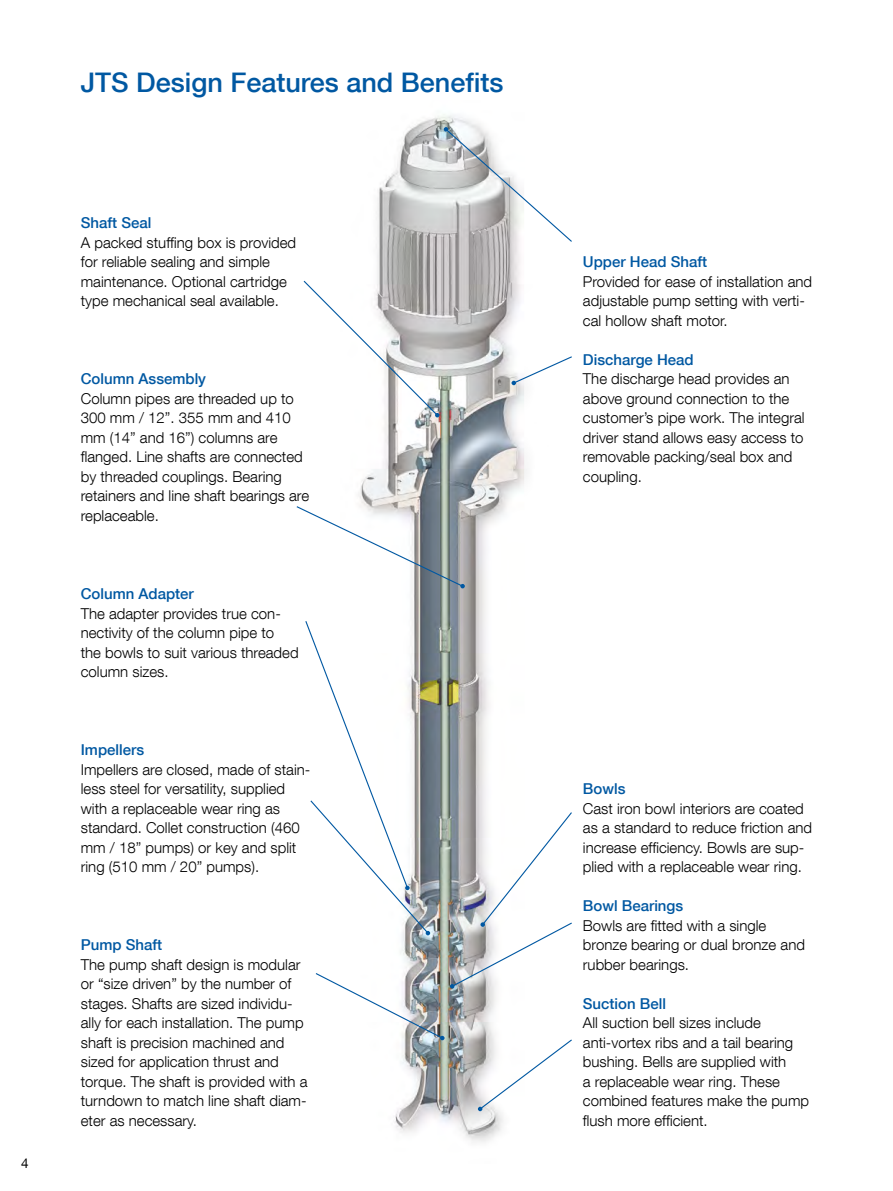
<style>
.page{position:relative;width:893px;height:1191px;background:#fff}
.page>*{position:absolute;margin:0;border:0;box-sizing:border-box;transform-origin:0 0}
.Pääotsikko_18pt_sini{font:500 27px "Helvetica Neue LT Com";color:#0058a2}
.Leipis{font:300 15px/19.5px "Helvetica Neue LT Com";color:#000}
.Väliotsikko{font:500 15px "Helvetica Neue LT Com";color:#0058a2}
.t1{font:13.5px "Helvetica Neue LT Com";color:#000}
</style>
<div class="page">
<img style="left:358px;top:114px;width:169px;height:1028px">
<svg style="left:511px;top:355px;width:61px;height:30px"></svg>
<svg style="left:303px;top:279px;width:137px;height:138px"></svg>
<svg style="left:444px;top:127px;width:128px;height:116px"></svg>
<svg style="left:296px;top:505px;width:169px;height:83px"></svg>
<svg style="left:305px;top:620px;width:267px;height:491px"></svg>
<p class="t1" style="left:21px;top:1155px;width:9px">4</p>
<p class="Pääotsikko_18pt_sini" style="left:81px;top:66px;width:424px">JTS Design Features and Benefits</p>
<p class="Väliotsikko" style="left:81px;top:214px;width:72px">Shaft Seal</p>
<p class="Leipis" style="left:81px;top:232px;width:217px">A packed stuffing box is provided for reliable sealing and simple maintenance. Optional cartridge type mechanical seal available.</p>
<p class="Väliotsikko" style="left:81px;top:370px;width:127px">Column Assembly</p>
<p class="Leipis" style="left:81px;top:388px;width:230px">Column pipes are threaded up to<br>300 mm / 12”. 355 mm and 410 mm (14” and 16”) columns are flanged. Line shafts are connected by threaded couplings. Bearing retainers and line shaft bearings are replaceable.</p>
<p class="Väliotsikko" style="left:81px;top:584px;width:115px">Column Adapter</p>
<p class="Leipis" style="left:81px;top:603px;width:219px">The adapter provides true con&shy;nectivity of the column pipe to<br>the bowls to suit various threaded column sizes.</p>
<p class="Väliotsikko" style="left:81px;top:740px;width:65px">Impellers</p>
<p class="Leipis" style="left:81px;top:759px;width:231px">Impellers are closed, made of stain&shy;less steel for versatility, supplied with a replaceable wear ring as standard. Collet construction (460 mm / 18” pumps) or key and split ring (510 mm / 20” pumps).</p>
<p class="Väliotsikko" style="left:81px;top:935px;width:83px">Pump Shaft</p>
<p class="Leipis" style="left:81px;top:954px;width:228px">The pump shaft design is modular or “size driven” by the number of stages. Shafts are sized individu&shy;ally for each installation. The pump shaft is precision machined and sized for application thrust and torque. The shaft is provided with a turndown to match line shaft diam&shy;eter as necessary.</p>
<p class="Väliotsikko" style="left:583px;top:253px;width:126px">Upper Head Shaft</p>
<p class="Leipis" style="left:583px;top:271px;width:231px">Provided for ease of installation and adjustable pump setting with verti&shy;cal hollow shaft motor.</p>
<p class="Väliotsikko" style="left:583px;top:350px;width:112px">Discharge Head</p>
<p class="Leipis" style="left:583px;top:369px;width:223px">The discharge head provides an above ground connection to the customer’s pipe work. The integral driver stand allows easy access to removable packing/seal box and coupling.</p>
<p class="Väliotsikko" style="left:583px;top:779px;width:44px">Bowls</p>
<p class="Leipis" style="left:583px;top:798px;width:231px">Cast iron bowl interiors are coated as a standard to reduce friction and increase efficiency. Bowls are sup&shy;plied with a replaceable wear ring.</p>
<p class="Väliotsikko" style="left:583px;top:896px;width:102px">Bowl Bearings</p>
<p class="Leipis" style="left:583px;top:915px;width:224px">Bowls are fitted with a single bronze bearing or dual bronze and rubber bearings.</p>
<p class="Väliotsikko" style="left:583px;top:994px;width:85px">Suction Bell</p>
<p class="Leipis" style="left:583px;top:1012px;width:228px">All suction bell sizes include anti-vortex ribs and a tail bearing bushing. Bells are supplied with<br>a replaceable wear ring. These combined features make the pump flush more efficient.</p>
</div>
